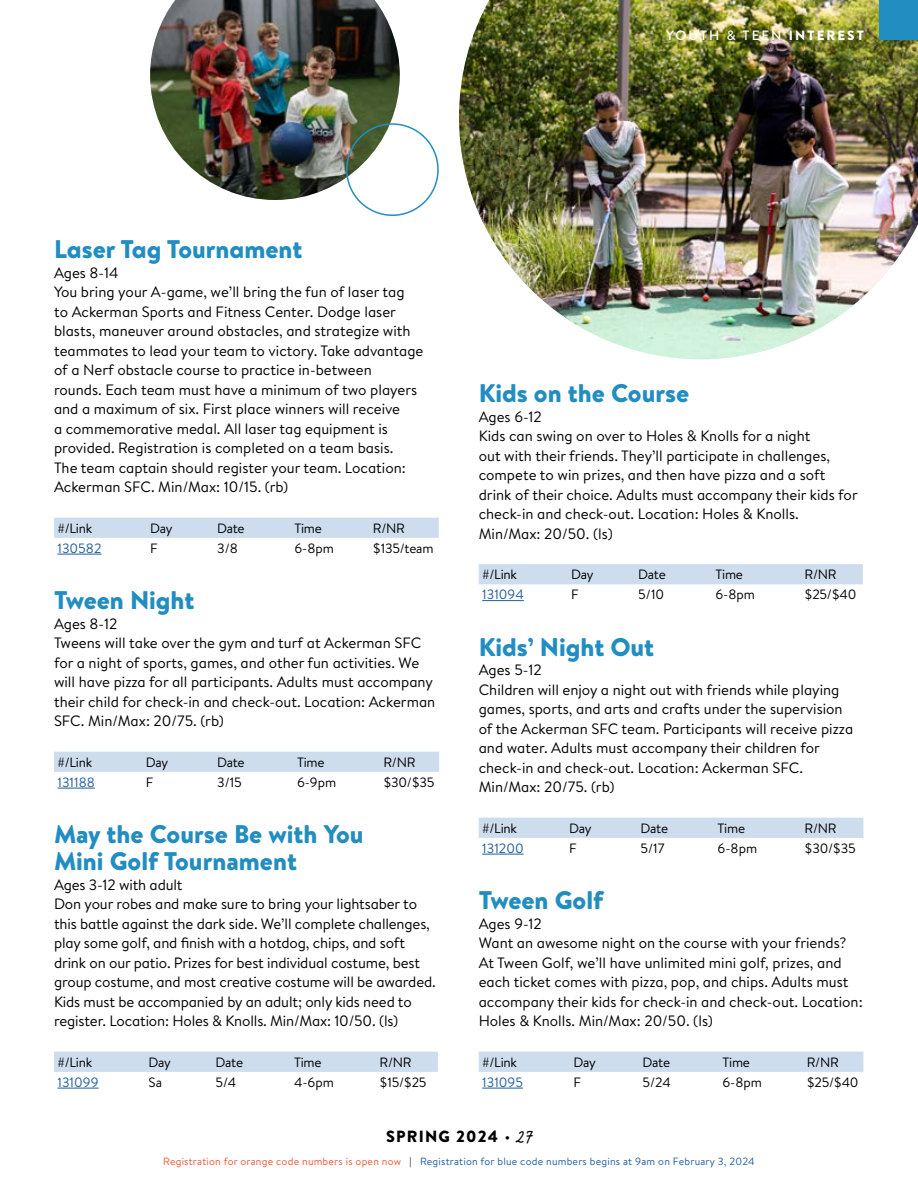
<style>
.page{position:relative;width:918px;height:1188px;background:#fff}
.page>*{position:absolute;margin:0;border:0;box-sizing:border-box;transform-origin:0 0}
.t1{font:900 25.5px/27px "Brandon Text";color:#218dc1}
.t2{font:900 16.2px "Brandon Text";letter-spacing:.07em;color:#000}
.t3{font:15px/19.5px "Brandon Text";color:#000}
.t4{font:13.5px "Brandon Text";letter-spacing:-.02em;color:#000}
.t5{font:13.5px "Brandon Text";color:#215e9e}
.t6{font:500 13.5px "Brandon Text";letter-spacing:.15em;color:#fff}
.t7{font:10.5px "Brandon Text";letter-spacing:.02em;color:#215e9e}
.s1{font-weight:900}
.s2{font-weight:400}
.s3{font-family:"Supa Mega Fantastic";font-weight:400;font-size:21.6px}
.s4{color:#ed5735}
.s5{color:#000}
</style>
<div class="page">
<img style="left:459px;top:0;width:459px;height:359px">
<div style="left:479px;top:564px;width:384px;height:20px;background:#ceddee"></div>
<hr style="left:482px;top:600px;width:42px;height:1px;background:#215e9e">
<div style="left:479px;top:818px;width:384px;height:20px;background:#ceddee"></div>
<hr style="left:482px;top:854px;width:42px;height:1px;background:#215e9e">
<div style="left:479px;top:1052px;width:384px;height:20px;background:#ceddee"></div>
<hr style="left:482px;top:1088px;width:41px;height:1px;background:#215e9e">
<div style="left:880px;top:0;width:38px;height:40px;background:#218dc1"></div>
<div style="left:54px;top:518px;width:385px;height:20px;background:#ceddee"></div>
<hr style="left:58px;top:554px;width:44px;height:1px;background:#215e9e">
<div style="left:54px;top:752px;width:385px;height:20px;background:#ceddee"></div>
<hr style="left:58px;top:788px;width:37px;height:1px;background:#215e9e">
<div style="left:54px;top:1052px;width:384px;height:20px;background:#ceddee"></div>
<hr style="left:58px;top:1088px;width:41px;height:1px;background:#215e9e">
<img style="left:150px;top:0;width:250px;height:200px">
<div style="left:346px;top:123px;width:93px;height:93px;border:2px solid #218dc1;border-radius:50%"></div>
<p class="t6" style="left:666px;top:26px;width:199px">YOUTH &amp; TEEN <span class="s1">INTEREST</span></p>
<h1 class="t1" style="left:54px;top:235px;width:250px">Laser Tag Tournament</h1>
<p class="t3" style="left:54px;top:262px;width:371px">Ages 8-14<br>You bring your A-game, we’ll bring the fun of laser tag<br>to Ackerman Sports and Fitness Center. Dodge laser blasts, maneuver around obstacles, and strategize with teammates to lead your team to victory. Take advantage of a Nerf obstacle course to practice in-between<br>rounds. Each team must have a minimum of two players and a maximum of six. First place winners will receive<br>a commemorative medal. All laser tag equipment is provided. Registration is completed on a team basis.<br>The team captain should register your team. Location:<br>Ackerman SFC. Min/Max: 10/15. (rb)</p>
<p class="t4" style="left:58px;top:519px;width:36px">#/Link</p>
<p class="t4" style="left:150px;top:519px;width:24px">Day</p>
<p class="t4" style="left:217px;top:519px;width:29px">Date</p>
<p class="t4" style="left:294px;top:519px;width:29px">Time</p>
<p class="t4" style="left:373px;top:519px;width:34px">R/NR</p>
<p class="t5" style="left:58px;top:539px;width:46px">130582</p>
<p class="t4" style="left:150px;top:539px;width:9px">F</p>
<p class="t4" style="left:217px;top:539px;width:22px">3/8</p>
<p class="t4" style="left:294px;top:539px;width:41px">6-8pm</p>
<p class="t4" style="left:373px;top:539px;width:62px">$135/team</p>
<h1 class="t1" style="left:54px;top:586px;width:142px">Tween Night</h1>
<p class="t3" style="left:54px;top:613px;width:383px">Ages 8-12<br>Tweens will take over the gym and turf at Ackerman SFC for a night of sports, games, and other fun activities. We will have pizza for all participants. Adults must accompany their child for check-in and check-out. Location: Ackerman SFC. Min/Max: 20/75. (rb)</p>
<p class="t4" style="left:58px;top:753px;width:36px">#/Link</p>
<p class="t4" style="left:146px;top:753px;width:24px">Day</p>
<p class="t4" style="left:217px;top:753px;width:29px">Date</p>
<p class="t4" style="left:297px;top:753px;width:29px">Time</p>
<p class="t4" style="left:383px;top:753px;width:34px">R/NR</p>
<p class="t5" style="left:58px;top:773px;width:39px">131188</p>
<p class="t4" style="left:146px;top:773px;width:9px">F</p>
<p class="t4" style="left:217px;top:773px;width:26px">3/15</p>
<p class="t4" style="left:297px;top:773px;width:41px">6-9pm</p>
<p class="t4" style="left:383px;top:773px;width:53px">$30/$35</p>
<h1 class="t1" style="left:54px;top:820px;width:311px">May the Course Be with You<br>Mini Golf Tournament</h1>
<p class="t3" style="left:54px;top:874px;width:383px">Ages 3-12 with adult<br>Don your robes and make sure to bring your lightsaber to this battle against the dark side. We’ll complete challenges, play some golf, and finish with a hotdog, chips, and soft drink on our patio. Prizes for best individual costume, best group costume, and most creative costume will be awarded.<br>Kids must be accompanied by an adult; only kids need to register. Location: Holes &amp; Knolls. Min/Max: 10/50. (ls)</p>
<p class="t4" style="left:58px;top:1053px;width:36px">#/Link</p>
<p class="t4" style="left:148px;top:1053px;width:24px">Day</p>
<p class="t4" style="left:215px;top:1053px;width:29px">Date</p>
<p class="t4" style="left:294px;top:1053px;width:29px">Time</p>
<p class="t4" style="left:380px;top:1053px;width:34px">R/NR</p>
<p class="t5" style="left:58px;top:1073px;width:42px">131099</p>
<p class="t4" style="left:148px;top:1073px;width:15px">Sa</p>
<p class="t4" style="left:215px;top:1073px;width:22px">5/4</p>
<p class="t4" style="left:294px;top:1073px;width:41px">4-6pm</p>
<p class="t4" style="left:380px;top:1073px;width:48px">$15/$25</p>
<h1 class="t1" style="left:479px;top:379px;width:212px">Kids on the Course</h1>
<p class="t3" style="left:479px;top:406px;width:381px">Ages 6-12<br>Kids can swing on over to Holes &amp; Knolls for a night<br>out with their friends. They’ll participate in challenges, compete to win prizes, and then have pizza and a soft drink of their choice. Adults must accompany their kids for check-in and check-out. Location: Holes &amp; Knolls.<br>Min/Max: 20/50. (ls)</p>
<p class="t4" style="left:482px;top:565px;width:36px">#/Link</p>
<p class="t4" style="left:571px;top:565px;width:24px">Day</p>
<p class="t4" style="left:638px;top:565px;width:29px">Date</p>
<p class="t4" style="left:716px;top:565px;width:29px">Time</p>
<p class="t4" style="left:805px;top:565px;width:34px">R/NR</p>
<p class="t5" style="left:482px;top:585px;width:43px">131094</p>
<p class="t4" style="left:571px;top:585px;width:9px">F</p>
<p class="t4" style="left:638px;top:585px;width:27px">5/10</p>
<p class="t4" style="left:716px;top:585px;width:41px">6-8pm</p>
<p class="t4" style="left:805px;top:585px;width:53px">$25/$40</p>
<h1 class="t1" style="left:479px;top:633px;width:177px">Kids’ Night Out</h1>
<p class="t3" style="left:479px;top:660px;width:376px">Ages 5-12<br>Children will enjoy a night out with friends while playing games, sports, and arts and crafts under the supervision of the Ackerman SFC team. Participants will receive pizza and water. Adults must accompany their children for check-in and check-out. Location: Ackerman SFC.<br>Min/Max: 20/75. (rb)</p>
<p class="t4" style="left:482px;top:819px;width:36px">#/Link</p>
<p class="t4" style="left:569px;top:819px;width:24px">Day</p>
<p class="t4" style="left:640px;top:819px;width:29px">Date</p>
<p class="t4" style="left:718px;top:819px;width:29px">Time</p>
<p class="t4" style="left:805px;top:819px;width:34px">R/NR</p>
<p class="t5" style="left:482px;top:839px;width:43px">131200</p>
<p class="t4" style="left:569px;top:839px;width:9px">F</p>
<p class="t4" style="left:640px;top:839px;width:26px">5/17</p>
<p class="t4" style="left:718px;top:839px;width:41px">6-8pm</p>
<p class="t4" style="left:805px;top:839px;width:53px">$30/$35</p>
<h1 class="t1" style="left:479px;top:886px;width:126px">Tween Golf</h1>
<p class="t3" style="left:479px;top:913px;width:386px">Ages 9-12<br>Want an awesome night on the course with your friends?<br>At Tween Golf, we’ll have unlimited mini golf, prizes, and each ticket comes with pizza, pop, and chips. Adults must accompany their kids for check-in and check-out. Location:<br>Holes &amp; Knolls. Min/Max: 20/50. (ls)</p>
<p class="t4" style="left:482px;top:1053px;width:36px">#/Link</p>
<p class="t4" style="left:573px;top:1053px;width:24px">Day</p>
<p class="t4" style="left:643px;top:1053px;width:29px">Date</p>
<p class="t4" style="left:723px;top:1053px;width:29px">Time</p>
<p class="t4" style="left:807px;top:1053px;width:34px">R/NR</p>
<p class="t5" style="left:482px;top:1073px;width:42px">131095</p>
<p class="t4" style="left:573px;top:1073px;width:9px">F</p>
<p class="t4" style="left:643px;top:1073px;width:30px">5/24</p>
<p class="t4" style="left:723px;top:1073px;width:41px">6-8pm</p>
<p class="t4" style="left:807px;top:1073px;width:53px">$25/$40</p>
<p class="t2" style="left:386px;top:1124px;width:147px">SPRING 2024 <span class="s2">•</span> <span class="s3">27</span></p>
<p class="t7" style="left:163px;top:1154px;width:593px"><span class="s4">Registration for orange code numbers is open now</span> <span class="s5">|</span> Registration for blue code numbers begins at 9am on February 3, 2024</p>
</div>
